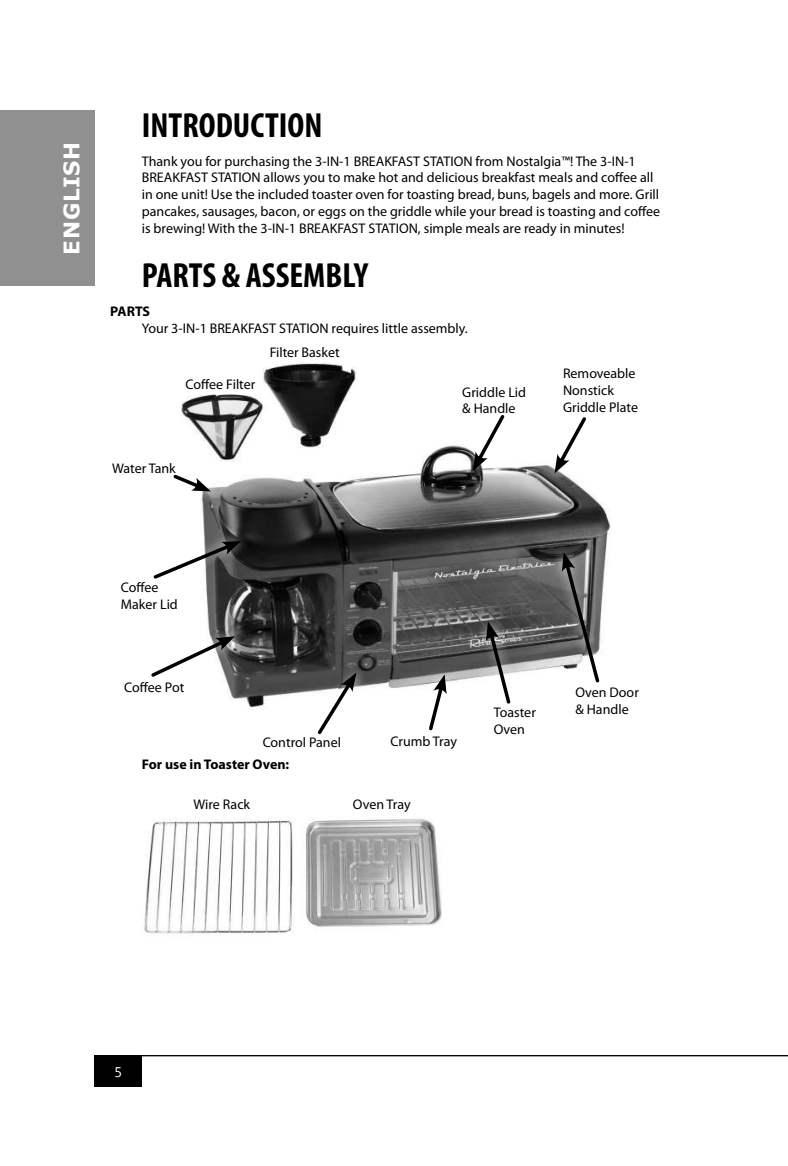
<style>
.page{position:relative;width:788px;height:1166px;background:#fff}
.page>*{position:absolute;margin:0;border:0;box-sizing:border-box;transform-origin:0 0}
.t1{font:700 condensed 35px "Myriad Pro";color:#000}
.t2{font:700 21.35px "Verdana";letter-spacing:.03em;color:#fff}
.t3{font:14px/16.8px "Myriad Pro";color:#000}
.t4{font:700 14px "Myriad Pro";color:#000}
.t5{font:14px "Segoe UI";color:#fff}
</style>
<div class="page">
<div style="left:0;top:110px;width:95px;height:176px;background:#909090"></div>
<div style="left:95px;top:1055px;width:47px;height:32px;background:#000"></div>
<hr style="left:95px;top:1055px;width:693px;height:1px;background:#000">
<img style="left:143px;top:817px;width:299px;height:117px">
<img style="left:207px;top:446px;width:404px;height:264px">
<svg style="left:294px;top:655px;width:89px;height:80px"></svg>
<svg style="left:473px;top:608px;width:49px;height:102px"></svg>
<svg style="left:529px;top:542px;width:82px;height:153px"></svg>
<img style="left:181px;top:362px;width:181px;height:109px">
<svg style="left:446px;top:415px;width:163px;height:75px"></svg>
<svg style="left:151px;top:621px;width:102px;height:69px"></svg>
<svg style="left:417px;top:661px;width:41px;height:70px"></svg>
<svg style="left:153px;top:455px;width:105px;height:153px"></svg>
<h2 class="t2" style="left:63px;top:254px;width:114px;rotate:-90deg">ENGLISH</h2>
<h1 class="t1" style="left:142px;top:108px;width:182px">INTRODUCTION</h1>
<p class="t3" style="left:142px;top:153px;width:520px">Thank you for purchasing the 3-IN-1 BREAKFAST STATION from Nostalgia™! The 3-IN-1<br>BREAKFAST STATION allows you to make hot and delicious breakfast meals and coffee all in one unit! Use the included toaster oven for toasting bread, buns, bagels and more. Grill pancakes, sausages, bacon, or eggs on the griddle while your bread is toasting and coffee is brewing! With the 3-IN-1 BREAKFAST STATION, simple meals are ready in minutes!</p>
<h1 class="t1" style="left:142px;top:258px;width:228px">PARTS &amp; ASSEMBLY</h1>
<p class="t4" style="left:110px;top:304px;width:41px">PARTS</p>
<p class="t3" style="left:142px;top:320px;width:327px">Your 3-IN-1 BREAKFAST STATION requires little assembly.</p>
<p class="t3" style="left:186px;top:376px;width:71px">Coffee Filter</p>
<p class="t3" style="left:270px;top:344px;width:72px">Filter Basket</p>
<p class="t3" style="left:112px;top:460px;width:65px">Water Tank</p>
<p class="t3" style="left:462px;top:384px;width:65px">Griddle Lid &amp; Handle</p>
<p class="t3" style="left:563px;top:365px;width:76px">Removeable<br>Nonstick<br>Griddle Plate</p>
<p class="t3" style="left:121px;top:579px;width:58px">Coffee<br>Maker Lid</p>
<p class="t3" style="left:124px;top:679px;width:62px">Coffee Pot</p>
<p class="t3" style="left:262px;top:734px;width:80px">Control Panel</p>
<p class="t3" style="left:390px;top:733px;width:68px">Crumb Tray</p>
<p class="t4" style="left:142px;top:757px;width:149px">For use in Toaster Oven:</p>
<p class="t3" style="left:193px;top:796px;width:58px">Wire Rack</p>
<p class="t3" style="left:353px;top:796px;width:59px">Oven Tray</p>
<p class="t3" style="left:494px;top:704px;width:44px">Toaster<br>Oven</p>
<p class="t3" style="left:575px;top:684px;width:65px">Oven Door &amp; Handle</p>
<p class="t5" style="left:114px;top:1063px;width:9px">5</p>
</div>
